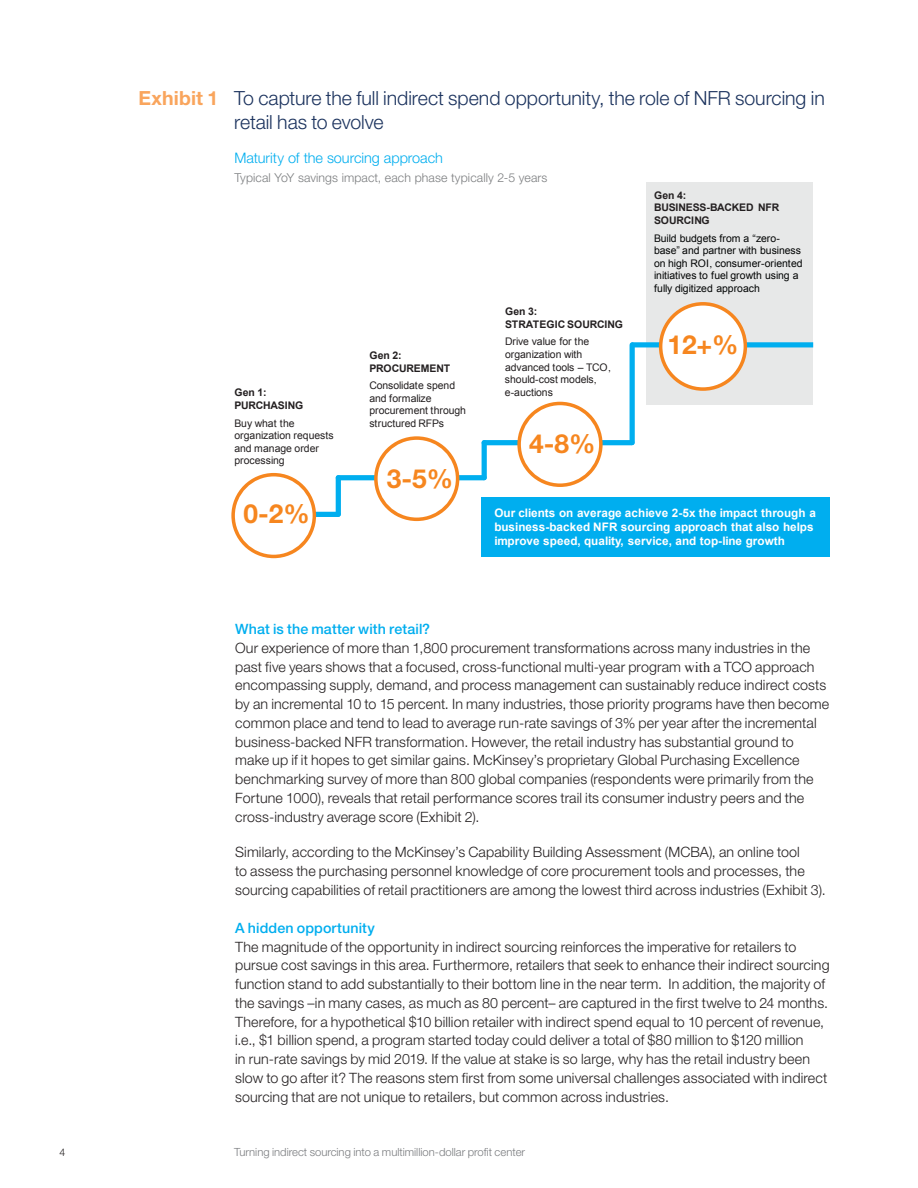
<style>
.page{position:relative;width:918px;height:1188px;background:#fff}
.page>*{position:absolute;margin:0;border:0;box-sizing:border-box;transform-origin:0 0}
.t1{font:700 26.25px "Helvetica Neue LT Std";color:#f6861f}
.Exhibit_headers{font:300 19.5px/24px "Helvetica Neue LT Std";letter-spacing:-.005em;color:#1c335e}
.t2{font:700 19.5px "Helvetica Neue LT Std";letter-spacing:.005em;color:#f9a55d}
.t3{font:300 14.55px "Helvetica Neue";letter-spacing:-.005em;color:#00aeef}
.Body2{font:300 14.25px/18.8px "Helvetica Neue LT Std";letter-spacing:.01em;color:#231f20}
.Heading_update{font:500 14.25px "Helvetica Neue LT Std";letter-spacing:.01em;color:#00aeef}
.t4{font:300 12.3px "Helvetica Neue";letter-spacing:.01em;color:#7b7d7f}
.t5{font:700 11.7px/14.2px "Arial";color:#fff}
.t6{font:300 11.25px "Helvetica Neue LT Std";color:#7a7c7f}
.t7{font:10.5px/12.6px "Arial";letter-spacing:-.005em;color:#231f20}
.t8{font:10.5px/12.6px "Arial";letter-spacing:-.005em;color:#030505}
.t9{font:700 10.5px/12.6px "Arial";letter-spacing:-.015em;color:#231f20}
.t10{font:300 10.5px "Helvetica Neue LT Std";color:#231f20}
.s1{font-family:"Times New Roman";font-weight:400}
</style>
<div class="page">
<div style="left:647px;top:182px;width:166px;height:223px;background:#e7e8e8"></div>
<div style="left:247px;top:512px;width:91px;height:5px;background:#00aeef"></div>
<div style="left:336px;top:478px;width:5px;height:36px;background:#00aeef"></div>
<div style="left:338px;top:475px;width:146px;height:5px;background:#00aeef"></div>
<div style="left:482px;top:443px;width:5px;height:35px;background:#00aeef"></div>
<div style="left:484px;top:440px;width:148px;height:5px;background:#00aeef"></div>
<div style="left:630px;top:345px;width:5px;height:98px;background:#00aeef"></div>
<div style="left:634px;top:342px;width:177px;height:5px;background:#00aeef"></div>
<svg style="left:231px;top:473px;width:85px;height:85px"></svg>
<svg style="left:374px;top:436px;width:85px;height:85px"></svg>
<div style="left:659px;top:302px;width:88px;height:89px;border:4px solid #f6861f;border-radius:42px"></div>
<svg style="left:661px;top:304px;width:84px;height:85px"></svg>
<svg style="left:517px;top:402px;width:86px;height:85px"></svg>
<div style="left:481px;top:498px;width:348px;height:59px;background:#00aeef"></div>
<p class="t2" style="left:139px;top:86px;width:81px">Exhibit 1</p>
<h6 class="Exhibit_headers" style="left:234px;top:86px;width:592px">To capture the full indirect spend opportunity, the role of NFR sourcing in retail has to evolve</h6>
<p class="t3" style="left:234px;top:149px;width:210px">Maturity of the sourcing approach</p>
<p class="t4" style="left:234px;top:170px;width:315px">Typical YoY savings impact, each phase typically 2-5 years</p>
<p class="t9" style="left:234px;top:387px;width:70px">Gen 1:<br>PURCHASING</p>
<p class="t7" style="left:234px;top:417px;width:101px">Buy what the organization requests and manage order processing</p>
<p class="t9" style="left:369px;top:349px;width:82px">Gen 2:<br>PROCUREMENT</p>
<p class="t7" style="left:369px;top:379px;width:98px">Consolidate spend and formalize procurement through structured RFPs</p>
<p class="t1" style="left:387px;top:463px;width:68px">3-5%</p>
<p class="t9" style="left:505px;top:306px;width:119px">Gen 3:<br>STRATEGIC SOURCING</p>
<p class="t7" style="left:505px;top:336px;width:107px">Drive value for the organization with advanced tools – TCO, should-cost models, e-auctions</p>
<p class="t1" style="left:529px;top:427px;width:68px">4-8%</p>
<p class="t9" style="left:654px;top:189px;width:127px">Gen 4:<br>BUSINESS-BACKED NFR<br>SOURCING</p>
<p class="t8" style="left:654px;top:232px;width:150px">Build budgets from a “zero&shy;base” and partner with business on high ROI, consumer-oriented initiatives to fuel growth using a fully digitized approach</p>
<p class="t1" style="left:668px;top:328px;width:72px">12+%</p>
<p class="t1" style="left:244px;top:498px;width:68px">0-2%</p>
<p class="t5" style="left:494px;top:506px;width:323px">Our clients on average achieve 2-5x the impact through a business-backed NFR sourcing approach that also helps improve speed, quality, service, and top-line growth</p>
<p class="Heading_update" style="left:235px;top:621px;width:197px">What is the matter with retail?</p>
<p class="Body2" style="left:235px;top:638px;width:595px">Our experience of more than 1,800 procurement transformations across many industries in the past five years shows that a focused, cross-functional multi-year program <span class="s1">with</span> a TCO approach encompassing supply, demand, and process management can sustainably reduce indirect costs by an incremental 10 to 15 percent. In many industries, those priority programs have then become common place and tend to lead to average run-rate savings of 3% per year after the incremental business-backed NFR transformation. However, the retail industry has substantial ground to make up if it hopes to get similar gains. McKinsey’s proprietary Global Purchasing Excellence benchmarking survey of more than 800 global companies (respondents were primarily from the Fortune 1000), reveals that retail performance scores trail its consumer industry peers and the cross-industry average score (Exhibit 2).</p>
<p class="Body2" style="left:235px;top:843px;width:592px">Similarly, according to the McKinsey’s Capability Building Assessment (MCBA), an online tool<br>to assess the purchasing personnel knowledge of core procurement tools and processes, the sourcing capabilities of retail practitioners are among the lowest third across industries (Exhibit 3).</p>
<p class="Heading_update" style="left:235px;top:919px;width:141px">A hidden opportunity</p>
<p class="Body2" style="left:235px;top:937px;width:596px">The magnitude of the opportunity in indirect sourcing reinforces the imperative for retailers to pursue cost savings in this area. Furthermore, retailers that seek to enhance their indirect sourcing function stand to add substantially to their bottom line in the near term. In addition, the majority of the savings –in many cases, as much as 80 percent– are captured in the first twelve to 24 months.<br>Therefore, for a hypothetical $10 billion retailer with indirect spend equal to 10 percent of revenue, i.e., $1 billion spend, a program started today could deliver a total of $80 million to $120 million<br>in run-rate savings by mid 2019. If the value at stake is so large, why has the retail industry been slow to go after it? The reasons stem first from some universal challenges associated with indirect sourcing that are not unique to retailers, but common across industries.</p>
<p class="t10" style="left:60px;top:1145px;width:7px">4</p>
<p class="t6" style="left:234px;top:1145px;width:292px">Turning indirect sourcing into a multimillion-dollar profit center</p>
</div>
